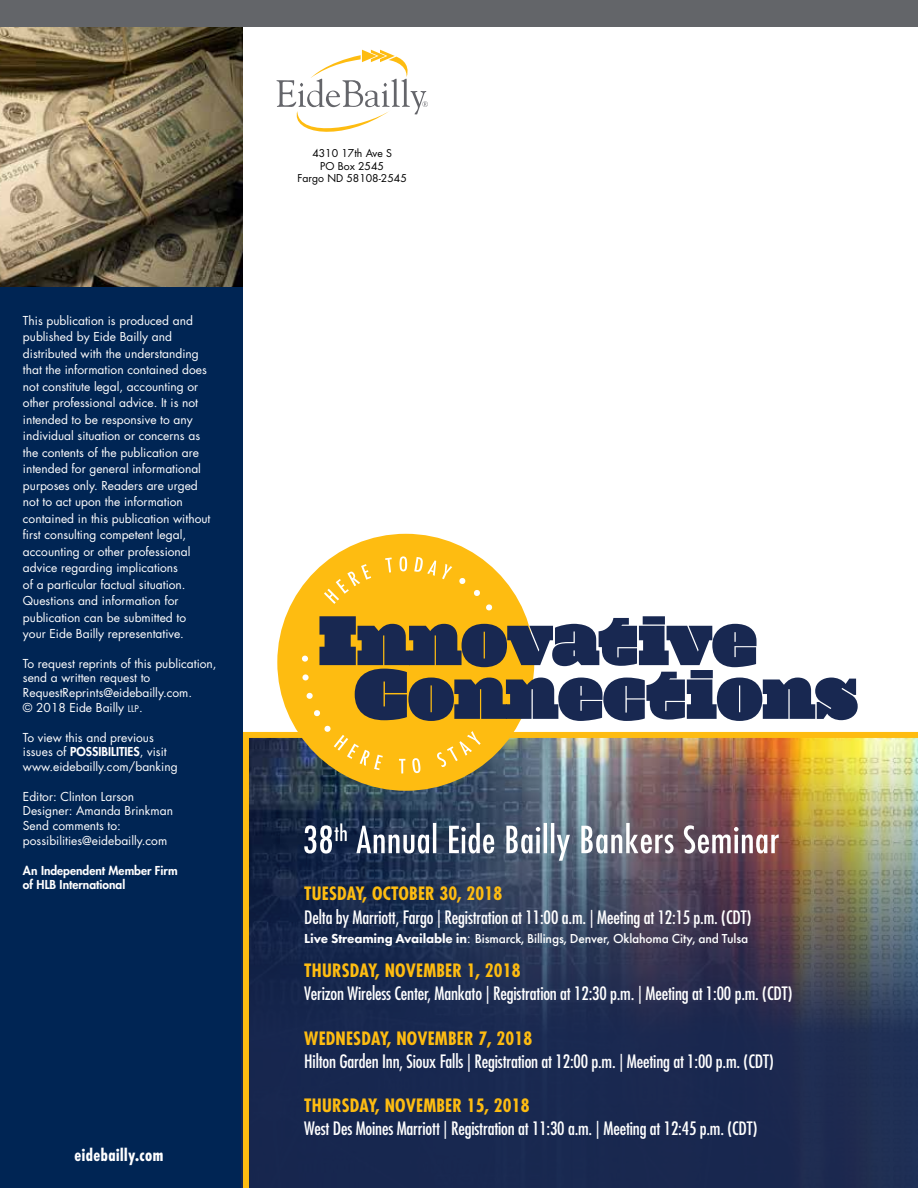
<style>
.page{position:relative;width:918px;height:1188px;background:#fff}
.page>*{position:absolute;margin:0;border:0;box-sizing:border-box;transform-origin:0 0}
.t1{font:900 69.75px/53.7px "Neplus";letter-spacing:-.01em;color:#182851}
.t2{font:condensed 18px "Futura";letter-spacing:-.01em;color:#fff}
.t3{font:700 condensed 18px "Futura";letter-spacing:.01em;color:#febc11}
.t4{font:700 condensed 16.5px "Futura";letter-spacing:.03em;color:#fff}
.t5{font:500 13.5px "Futura PT";letter-spacing:-.01em;color:#fff}
.t6{font:12px/16.5px "Futura";color:#fff}
.t7{font:800 12px/14.7px "Futura";color:#fff}
.t8{font:10.5px/12.6px "Futura";color:#000;text-align:center}
.s1{font-size:9px}
.s2{font-weight:800}
.s3{font-family:"Futura";font-weight:400}
</style>
<div class="page">
<div style="left:0;top:0;width:243px;height:1188px;background:#002554"></div>
<div style="left:0;top:0;width:918px;height:27px;background:#636569"></div>
<img style="left:0;top:27px;width:243px;height:260px">
<svg style="left:276px;top:50px;width:152px;height:82px"></svg>
<div style="left:243px;top:732px;width:675px;height:6px;background:#febc11"></div>
<img style="left:242px;top:738px;width:676px;height:450px">
<svg style="left:304px;top:823px;width:475px;height:38px"></svg>
<div style="left:277px;top:534px;width:257px;height:257px;background:#febc11;border-radius:50%"></div>
<svg style="left:324px;top:556px;width:169px;height:55px"></svg>
<svg style="left:302px;top:655px;width:179px;height:118px"></svg>
<div style="left:243px;top:735px;width:6px;height:453px;background:#febc11"></div>
<p class="t6" style="left:23px;top:312px;width:189px">This publication is produced and published by Eide Bailly and distributed with the understanding that the information contained does not constitute legal, accounting or other professional advice. It is not intended to be responsive to any individual situation or concerns as the contents of the publication are intended for general informational purposes only. Readers are urged not to act upon the information contained in this publication without first consulting competent legal, accounting or other professional advice regarding implications<br>of a particular factual situation.<br>Questions and information for publication can be submitted to your Eide Bailly representative.</p>
<p class="t6" style="left:23px;top:656px;width:195px;line-height:14.7px">To request reprints of this publication, send a written request to<br>RequestReprints@eidebailly.com.<br>© 2018 Eide Bailly <span class="s1">LLP</span>.</p>
<p class="t6" style="left:23px;top:730px;width:156px;line-height:14.7px">To view this and previous issues of <span class="s2">POSSIBILITIES</span>, visit www.eidebailly.com/banking</p>
<p class="t6" style="left:23px;top:789px;width:152px;line-height:14.7px">Editor: Clinton Larson<br>Designer: Amanda Brinkman<br>Send comments to: possibilities@eidebailly.com</p>
<p class="t7" style="left:23px;top:863px;width:156px">An Independent Member Firm of HLB International</p>
<h3 class="t4" style="left:75px;top:1144px;width:90px">eidebailly.com</h3>
<p class="t8" style="left:298px;top:147px;width:111px">4310 17th Ave S<br>PO Box 2545<br>Fargo ND 58108-2545</p>
<h1 class="t1" style="left:354px;top:614px;width:506px;text-indent:-36px">Innovative<br>Connections</h1>
<h2 class="t3" style="left:304px;top:882px;width:200px">TUESDAY, OCTOBER 30, 2018</h2>
<h2 class="t2" style="left:304px;top:906px;width:448px">Delta by Marriott, Fargo | Registration at 11:00 a.m. | Meeting at 12:15 p.m. (CDT)</h2>
<p class="t5" style="left:304px;top:930px;width:445px"><span class="s2">Live Streaming Available in</span><span class="s3">:</span> Bismarck, Billings, Denver, Oklahoma City, and Tulsa</p>
<h2 class="t3" style="left:304px;top:960px;width:218px">THURSDAY, NOVEMBER 1, 2018</h2>
<h2 class="t2" style="left:304px;top:983px;width:490px">Verizon Wireless Center, Mankato | Registration at 12:30 p.m. | Meeting at 1:00 p.m. (CDT)</h2>
<h2 class="t3" style="left:304px;top:1027px;width:229px">WEDNESDAY, NOVEMBER 7, 2018</h2>
<h2 class="t2" style="left:304px;top:1050px;width:471px">Hilton Garden Inn, Sioux Falls | Registration at 12:00 p.m. | Meeting at 1:00 p.m. (CDT)</h2>
<h2 class="t3" style="left:304px;top:1094px;width:227px">THURSDAY, NOVEMBER 15, 2018</h2>
<h2 class="t2" style="left:304px;top:1117px;width:455px">West Des Moines Marriott | Registration at 11:30 a.m. | Meeting at 12:45 p.m. (CDT)</h2>
</div>
